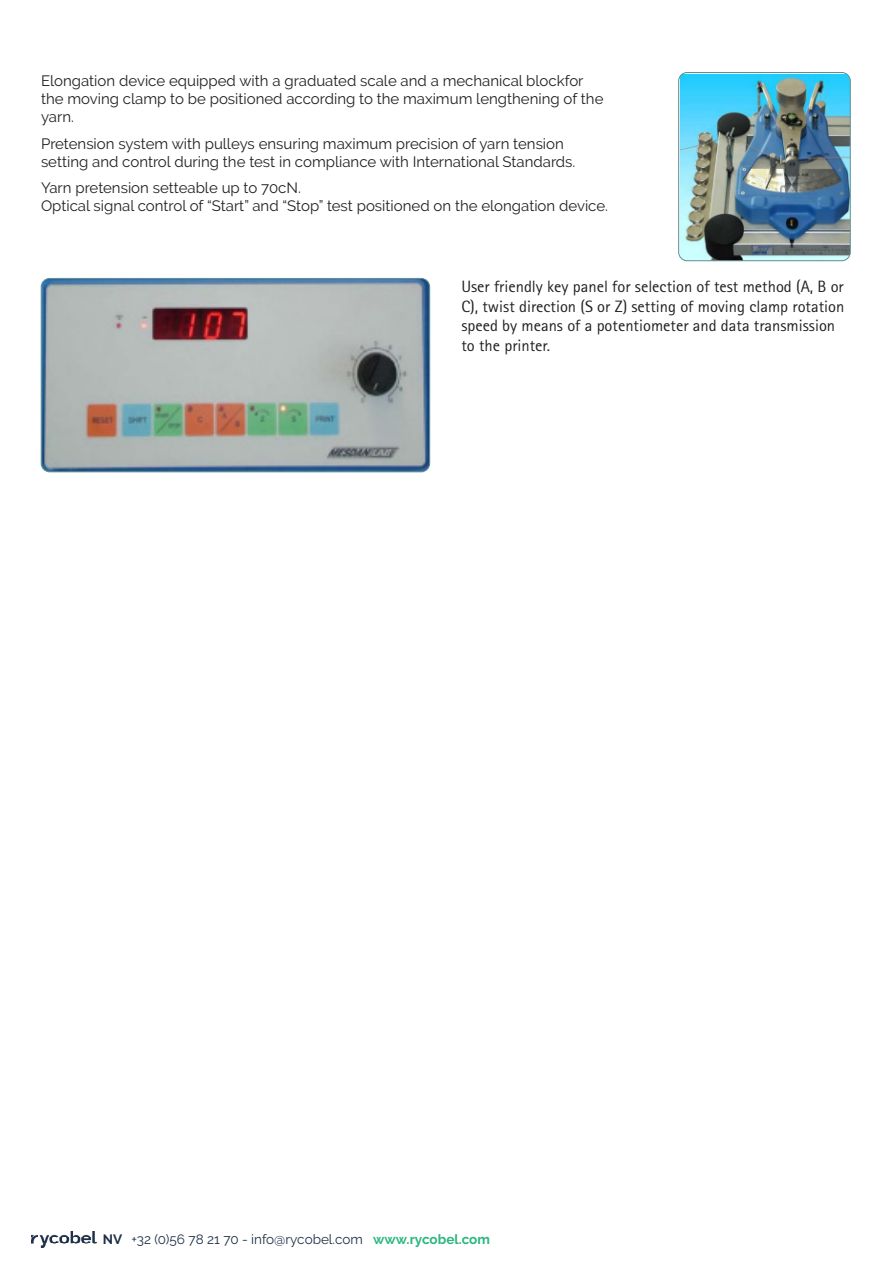
<style>
.page{position:relative;width:893px;height:1263px;background:#fff}
.page>*{position:absolute;margin:0;border:0;box-sizing:border-box;transform-origin:0 0}
.t1{font:16.5px/19.8px "Rotis Sans Serif";color:#231f20}
.t2{font:15px/18px "Raleway";color:#231f20}
.t3{font:13.5px "Raleway";color:#1f3049}
.s1{font-weight:700}
.s2{font-weight:700;color:#2bb780}
</style>
<div class="page">
<img style="left:32px;top:1231px;width:64px;height:17px">
<img style="left:679px;top:72px;width:171px;height:189px">
<div style="left:678px;top:72px;width:172px;height:189px;border:1px solid #5f8e90;border-radius:9px"></div>
<img style="left:41px;top:278px;width:389px;height:194px">
<div style="left:41px;top:278px;width:389px;height:194px;border:1px solid #5f8e90;border-radius:9px"></div>
<p class="t2" style="left:41px;top:72px;width:564px">Elongation device equipped with a graduated scale and a mechanical blockfor the moving clamp to be positioned according to the maximum lengthening of the yarn.</p>
<p class="t2" style="left:41px;top:135px;width:536px">Pretension system with pulleys ensuring maximum precision of yarn tension setting and control during the test in compliance with International Standards.</p>
<p class="t2" style="left:41px;top:179px;width:569px">Yarn pretension setteable up to 70cN.<br>Optical signal control of “Start” and “Stop” test positioned on the elongation device.</p>
<p class="t1" style="left:461px;top:276px;width:385px">User friendly key panel for selection of test method (A, B or C), twist direction (S or Z) setting of moving clamp rotation speed by means of a potentiometer and data transmission to the printer.</p>
<p class="t3" style="left:103px;top:1231px;width:389px"><span class="s1">NV</span> +32 (0)56 78 21 70 - info@rycobel.com <span class="s2">www.rycobel.com</span></p>
</div>
